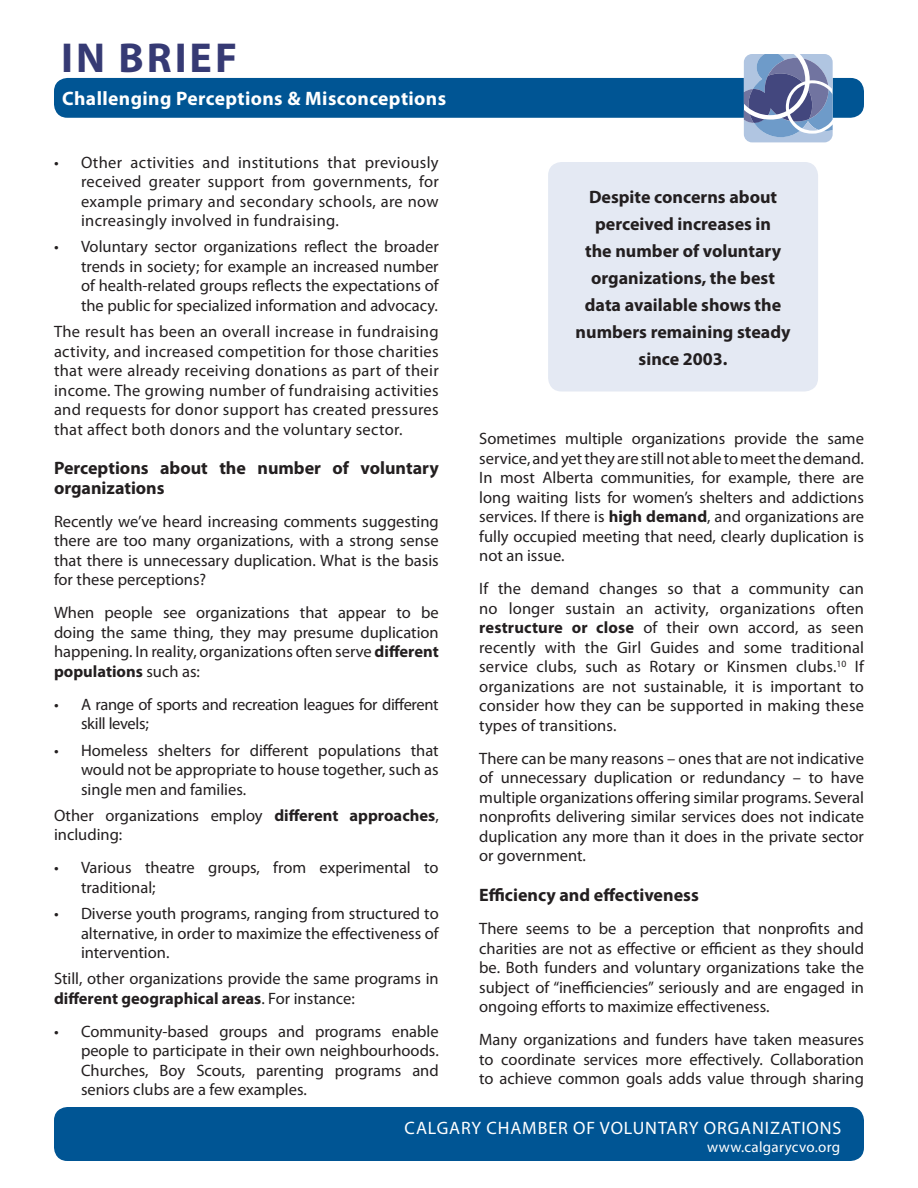
<style>
.page{position:relative;width:918px;height:1188px;background:#fff}
.page>*{position:absolute;margin:0;border:0;box-sizing:border-box;transform-origin:0 0}
.t1{font:700 42px "Myriad Pro";letter-spacing:.07em;color:#363a74}
.Page_Head_-_page_2{font:700 19.5px "Myriad Pro";letter-spacing:.02em;color:#fff}
.inset_box{font:700 18px/27px "Myriad Pro";color:#231f20;text-align:center}
.sub2{font:700 18px/19.5px "Myriad Pro";color:#231f20}
.t2{font:18px "Myriad Pro";letter-spacing:.05em;color:#fff}
.bullet{font:16.5px/19.5px "Myriad Pro";color:#231f20;text-align:justify}
.bullet-2{font:16.5px/19.5px "Myriad Pro";letter-spacing:-.02em;color:#231f20}
.t3{font:15px "Myriad Pro";letter-spacing:.02em;color:#fff}
.s1{font-weight:700}
</style>
<div class="page">
<div style="left:54px;top:1107px;width:810px;height:54px;background:#005594;border-radius:14px"></div>
<div style="left:54px;top:78px;width:810px;height:40px;background:#005594;border-radius:14px"></div>
<svg style="left:744px;top:54px;width:89px;height:88px;background:#8696bc"></svg>
<div style="left:548px;top:162px;width:270px;height:230px;background:#e4e9f3;border-radius:14px"></div>
<h1 class="t1" style="left:61px;top:30px;width:177px">IN BRIEF</h1>
<p class="Page_Head_-_page_2" style="left:62px;top:86px;width:385px">Challenging Perceptions &amp; Misconceptions</p>
<p class="bullet" style="left:81px;top:152px;width:359px;text-indent:-27px">• Other activities and institutions that previously received greater support from governments, for example primary and secondary schools, are now increasingly involved in fundraising.</p>
<p class="bullet" style="left:81px;top:237px;width:359px;text-indent:-27px">• Voluntary sector organizations reflect the broader trends in society; for example an increased number of health-related groups reflects the expectations of the public for specialized information and advocacy.</p>
<p class="bullet" style="left:54px;top:322px;width:386px">The result has been an overall increase in fundraising activity, and increased competition for those charities that were already receiving donations as part of their income. The growing number of fundraising activities and requests for donor support has created pressures that affect both donors and the voluntary sector.</p>
<p class="sub2" style="left:54px;top:458px;width:386px">Perceptions about the number of voluntary organizations</p>
<p class="bullet" style="left:54px;top:511px;width:386px">Recently we’ve heard increasing comments suggesting there are too many organizations, with a strong sense that there is unnecessary duplication. What is the basis for these perceptions?</p>
<p class="bullet" style="left:54px;top:603px;width:386px">When people see organizations that appear to be doing the same thing, they may presume duplication happening. In reality, organizations often serve <span class="s1">different populations</span> such as:</p>
<p class="bullet-2" style="left:81px;top:694px;width:359px;text-indent:-27px">• A range of sports and recreation leagues for different skill levels;</p>
<p class="bullet" style="left:81px;top:740px;width:359px;text-indent:-27px">• Homeless shelters for different populations that would not be appropriate to house together, such as single men and families.</p>
<p class="bullet" style="left:54px;top:805px;width:386px">Other organizations employ <span class="s1">different approaches</span>, including:</p>
<p class="bullet" style="left:81px;top:858px;width:359px;text-indent:-27px">• Various theatre groups, from experimental to traditional;</p>
<p class="bullet" style="left:81px;top:904px;width:359px;text-indent:-27px">• Diverse youth programs, ranging from structured to alternative, in order to maximize the effectiveness of intervention.</p>
<p class="bullet" style="left:54px;top:969px;width:386px">Still, other organizations provide the same programs in <span class="s1">different geographical areas</span>. For instance:</p>
<p class="bullet" style="left:81px;top:1021px;width:359px;text-indent:-27px">• Community-based groups and programs enable people to participate in their own neighbourhoods.<br>Churches, Boy Scouts, parenting programs and seniors clubs are a few examples.</p>
<p class="inset_box" style="left:576px;top:182px;width:216px">Despite concerns about perceived increases in<br>the number of voluntary organizations, the best data available shows the numbers remaining steady since 2003.</p>
<p class="bullet" style="left:479px;top:429px;width:386px">Sometimes multiple organizations provide the same service, and yet they are still not able to meet the demand.<br>In most Alberta communities, for example, there are long waiting lists for women’s shelters and addictions services. If there is <span class="s1">high demand</span>, and organizations are fully occupied meeting that need, clearly duplication is not an issue.</p>
<p class="bullet" style="left:479px;top:579px;width:386px">If the demand changes so that a community can no longer sustain an activity, organizations often <span class="s1">restructure or close</span> of their own accord, as seen recently with the Girl Guides and some traditional service clubs, such as Rotary or Kinsmen clubs.<sup>10</sup> If organizations are not sustainable, it is important to consider how they can be supported in making these types of transitions.</p>
<p class="bullet" style="left:479px;top:748px;width:386px">There can be many reasons – ones that are not indicative of unnecessary duplication or redundancy – to have multiple organizations offering similar programs. Several nonprofits delivering similar services does not indicate duplication any more than it does in the private sector or government.</p>
<p class="sub2" style="left:479px;top:885px;width:221px">Efficiency and effectiveness</p>
<p class="bullet" style="left:479px;top:919px;width:386px">There seems to be a perception that nonprofits and charities are not as effective or efficient as they should be. Both funders and voluntary organizations take the subject of “inefficiencies” seriously and are engaged in ongoing efforts to maximize effectiveness.</p>
<p class="bullet" style="left:479px;top:1030px;width:386px">Many organizations and funders have taken measures to coordinate services more effectively. Collaboration to achieve common goals adds value through sharing</p>
<p class="t2" style="left:405px;top:1117px;width:438px">CALGARY CHAMBER OF VOLUNTARY ORGANIZATIONS</p>
<p class="t3" style="left:707px;top:1138px;width:134px">www.calgarycvo.org</p>
</div>
